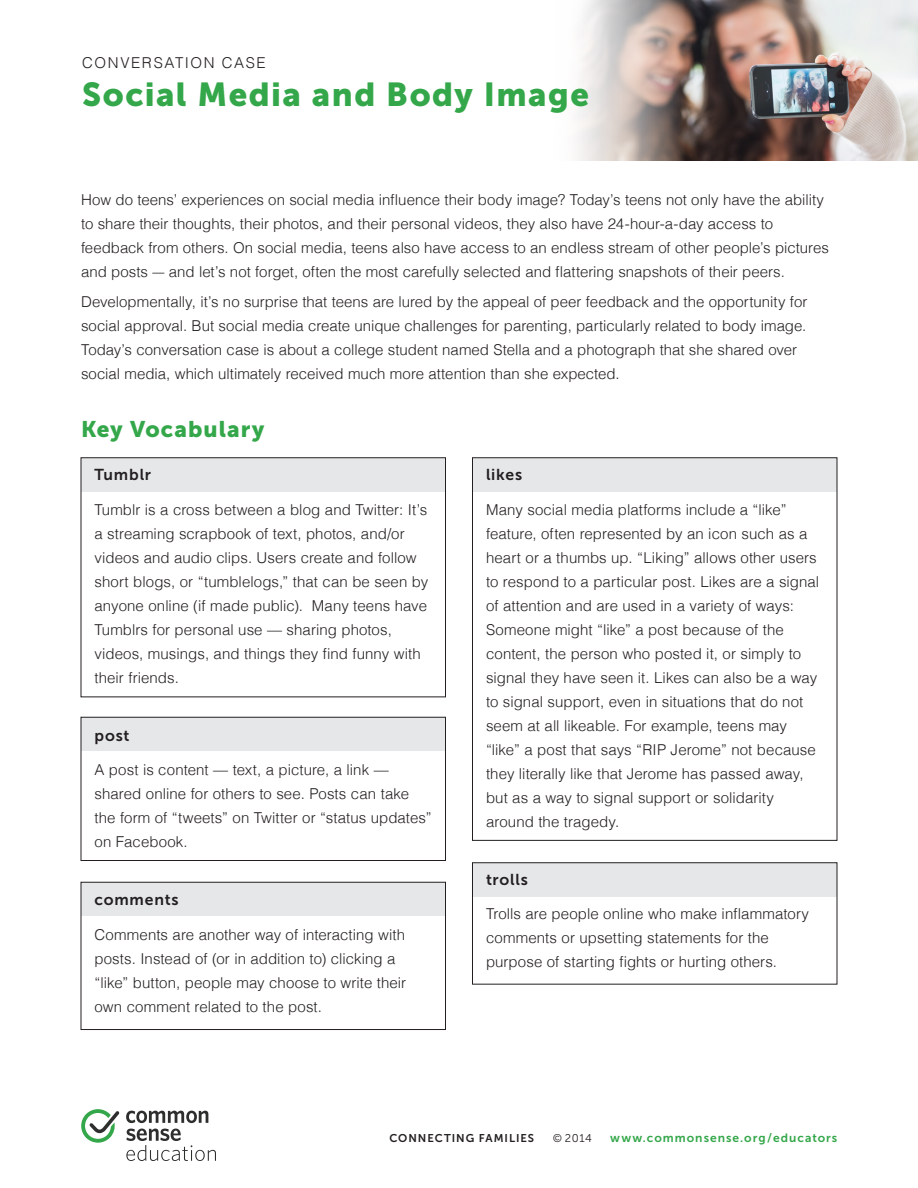
<style>
.page{position:relative;width:918px;height:1188px;background:#fff}
.page>*{position:absolute;margin:0;border:0;box-sizing:border-box;transform-origin:0 0}
.t1{font:33px "Museo Sans 900";letter-spacing:.045em;color:#33a749}
.t2{font:22.5px "Museo Sans 900";letter-spacing:.045em;color:#33a749}
.t3{font:15.75px "Museo Sans 700";letter-spacing:.05em;color:#231f20}
.t4{font:300 15px/24px "Helvetica";letter-spacing:.005em;color:#231f20}
.t5{font:300 15px "Helvetica";letter-spacing:.105em;color:#231f20}
.t6{font:12px "Museo Sans 700";letter-spacing:.085em;color:#33a749}
.t7{font:11.25px "Museo Sans 700";letter-spacing:.085em;color:#231f20}
.t8{font:11.25px "Museo Sans 300";color:#231f20}
</style>
<div class="page">
<svg style="left:126px;top:1111px;width:82px;height:12px"></svg>
<svg style="left:81px;top:1109px;width:38px;height:34px"></svg>
<svg style="left:126px;top:1129px;width:90px;height:32px"></svg>
<img style="left:685px;top:0;width:233px;height:160px">
<div style="left:472px;top:863px;width:365px;height:33px;background:#e6e7e9"></div>
<div style="left:472px;top:458px;width:365px;height:33px;background:#e6e7e9"></div>
<div style="left:81px;top:882px;width:364px;height:34px;background:#e6e7e9"></div>
<svg style="left:577px;top:0;width:108px;height:161px;background:#c7bab5"></svg>
<div style="left:81px;top:717px;width:364px;height:34px;background:#e6e7e9"></div>
<div style="left:81px;top:458px;width:364px;height:33px;background:#e6e7e9"></div>
<div style="left:81px;top:717px;width:365px;height:144px;border:1px solid #231f20"></div>
<div style="left:81px;top:882px;width:365px;height:148px;border:1px solid #231f20"></div>
<div style="left:472px;top:458px;width:365px;height:383px;border:1px solid #231f20"></div>
<p class="t5" style="left:82px;top:50px;width:185px">CONVERSATION CASE</p>
<p class="t1" style="left:82px;top:76px;width:508px">Social Media and Body Image</p>
<p class="t4" style="left:81px;top:186px;width:749px">How do teens’ experiences on social media influence their body image? Today’s teens not only have the ability to share their thoughts, their photos, and their personal videos, they also have 24-hour-a-day access to feedback from others. On social media, teens also have access to an endless stream of other people’s pictures and posts — and let’s not forget, often the most carefully selected and flattering snapshots of their peers.</p>
<p class="t4" style="left:81px;top:289px;width:728px">Developmentally, it’s no surprise that teens are lured by the appeal of peer feedback and the opportunity for social approval. But social media create unique challenges for parenting, particularly related to body image.<br>Today’s conversation case is about a college student named Stella and a photograph that she shared over social media, which ultimately received much more attention than she expected.</p>
<p class="t2" style="left:81px;top:416px;width:185px">Key Vocabulary</p>
<p class="t3" style="left:94px;top:466px;width:58px">Tumblr</p>
<p class="t4" style="left:94px;top:497px;width:335px">Tumblr is a cross between a blog and Twitter: It’s a streaming scrapbook of text, photos, and/or videos and audio clips. Users create and follow short blogs, or “tumblelogs,” that can be seen by anyone online (if made public). Many teens have Tumblrs for personal use — sharing photos, videos, musings, and things they find funny with their friends.</p>
<p class="t3" style="left:94px;top:726px;width:37px">post</p>
<p class="t4" style="left:94px;top:757px;width:339px">A post is content — text, a picture, a link — shared online for others to see. Posts can take the form of “tweets” on Twitter or “status updates” on Facebook.</p>
<p class="t3" style="left:94px;top:891px;width:86px">comments</p>
<p class="t4" style="left:94px;top:922px;width:313px">Comments are another way of interacting with posts. Instead of (or in addition to) clicking a “like” button, people may choose to write their own comment related to the post.</p>
<p class="t3" style="left:486px;top:466px;width:38px">likes</p>
<p class="t4" style="left:486px;top:497px;width:335px">Many social media platforms include a “like” feature, often represented by an icon such as a heart or a thumbs up. “Liking” allows other users to respond to a particular post. Likes are a signal of attention and are used in a variety of ways:<br>Someone might “like” a post because of the content, the person who posted it, or simply to signal they have seen it. Likes can also be a way to signal support, even in situations that do not seem at all likeable. For example, teens may “like” a post that says “RIP Jerome” not because they literally like that Jerome has passed away, but as a way to signal support or solidarity around the tragedy.</p>
<p class="t3" style="left:486px;top:870px;width:44px">trolls</p>
<p class="t4" style="left:486px;top:901px;width:325px">Trolls are people online who make inflammatory comments or upsetting statements for the purpose of starting fights or hurting others.</p>
<p class="t7" style="left:389px;top:1132px;width:146px">CONNECTING FAMILIES</p>
<p class="t8" style="left:553px;top:1132px;width:41px">© 2014</p>
<p class="t6" style="left:610px;top:1131px;width:229px">www.commonsense.org/educators</p>
</div>
